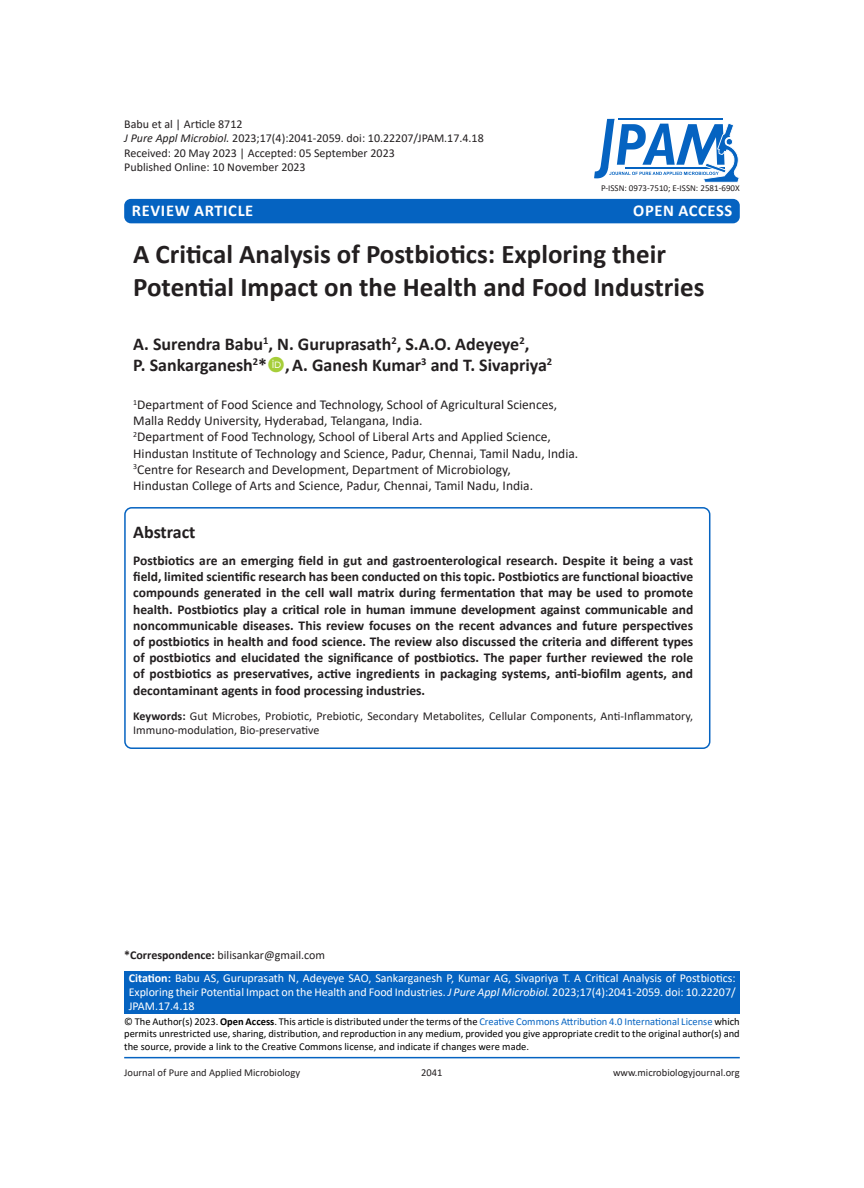
<style>
.page{position:relative;width:864px;height:1188px;background:#fff}
.page>*{position:absolute;margin:0;border:0;box-sizing:border-box;transform-origin:0 0}
.JPAM_Heading{font:700 27px/32.4px "Calibri";color:#231f20}
.JPAM_Author_Name{font:700 18px/21.6px "Calibri";color:#231f20}
.JPAM_ABSTRACT{font:700 18px "Calibri";color:#231f20}
.t1{font:700 16.5px "Calibri";letter-spacing:.04em;color:#fff}
.JPAM_ABSTRACT-2{font:700 13.5px/16.2px "Calibri";color:#231f20;text-align:justify}
.JPAM_Adds___Keys{font:13.5px "Calibri";color:#231f20}
.JPAM_ABSTRACT-3{font:12px/14.4px "Calibri";color:#231f20}
.JPAM_Body_text{font:12px/14.4px "Calibri";letter-spacing:-.005em;color:#fff;text-align:justify}
.JPAM_Body_text-2{font:12px "Calibri";color:#231f20}
.Body_text{font:10.5px/12.6px "Calibri";color:#000;text-align:justify}
.t2{font:10.5px "Calibri";color:#231f20}
.t3{font:9px "Calibri";color:#231f20}
.s1{font-style:italic}
.s2{font-weight:700}
.s3{color:#0563c1}
</style>
<div class="page">
<div style="left:124px;top:971px;width:616px;height:43px;background:#0563c1"></div>
<hr style="left:124px;top:1057px;width:616px;height:1px;background:#0563c1">
<div style="left:124px;top:199px;width:616px;height:24px;background:#0563c1;border-radius:7px"></div>
<svg style="left:594px;top:119px;width:145px;height:64px"></svg>
<div style="left:124px;top:507px;width:586px;height:242px;border:2px solid #0563c1;border-radius:7px"></div>
<p class="JPAM_ABSTRACT-3" style="left:124px;top:116px;width:120px">Babu et al | Article 8712</p>
<p class="JPAM_ABSTRACT-3" style="left:124px;top:131px;width:361px"><span class="s1">J Pure Appl Microbiol.</span> 2023;17(4):2041-2059. doi: 10.22207/JPAM.17.4.18</p>
<p class="JPAM_ABSTRACT-3" style="left:124px;top:145px;width:272px">Received: 20 May 2023 | Accepted: 05 September 2023</p>
<p class="JPAM_ABSTRACT-3" style="left:124px;top:160px;width:183px">Published Online: 10 November 2023</p>
<p class="t1" style="left:132px;top:198px;width:123px">REVIEW ARTICLE</p>
<p class="t1" style="left:633px;top:198px;width:101px">OPEN ACCESS</p>
<p class="t3" style="left:601px;top:182px;width:140px">P-ISSN: 0973-7510; E-ISSN: 2581-690X</p>
<p class="JPAM_Heading" style="left:133px;top:238px;width:573px">A Critical Analysis of Postbiotics: Exploring their<br>Potential Impact on the Health and Food Industries</p>
<p class="JPAM_Author_Name" style="left:133px;top:333px;width:421px">A. Surendra Babu<sup>1</sup>, N. Guruprasath<sup>2</sup>, S.A.O. Adeyeye<sup>2</sup>,<br>P. Sankarganesh<sup>2</sup>* ,A. Ganesh Kumar<sup>3</sup> and T. Sivapriya<sup>2</sup></p>
<p class="JPAM_Adds___Keys" style="left:133px;top:395px;width:425px"><sup>1</sup>Department of Food Science and Technology, School of Agricultural Sciences,</p>
<p class="JPAM_Adds___Keys" style="left:133px;top:411px;width:291px">Malla Reddy University, Hyderabad, Telangana, India.</p>
<p class="JPAM_Adds___Keys" style="left:133px;top:428px;width:419px"><sup>2</sup>Department of Food Technology, School of Liberal Arts and Applied Science,</p>
<p class="JPAM_Adds___Keys" style="left:133px;top:444px;width:447px">Hindustan Institute of Technology and Science, Padur, Chennai, Tamil Nadu, India.</p>
<p class="JPAM_Adds___Keys" style="left:133px;top:460px;width:379px"><sup>3</sup>Centre for Research and Development, Department of Microbiology,</p>
<p class="JPAM_Adds___Keys" style="left:133px;top:476px;width:401px">Hindustan College of Arts and Science, Padur, Chennai, Tamil Nadu, India.</p>
<p class="JPAM_ABSTRACT" style="left:133px;top:520px;width:64px">Abstract</p>
<p class="JPAM_ABSTRACT-2" style="left:133px;top:552px;width:562px">Postbiotics are an emerging field in gut and gastroenterological research. Despite it being a vast field, limited scientific research has been conducted on this topic. Postbiotics are functional bioactive compounds generated in the cell wall matrix during fermentation that may be used to promote health. Postbiotics play a critical role in human immune development against communicable and noncommunicable diseases. This review focuses on the recent advances and future perspectives of postbiotics in health and food science. The review also discussed the criteria and different types of postbiotics and elucidated the significance of postbiotics. The paper further reviewed the role of postbiotics as preservatives, active ingredients in packaging systems, anti-biofilm agents, and decontaminant agents in food processing industries.</p>
<p class="JPAM_ABSTRACT-3" style="left:133px;top:708px;width:561px"><span class="s2">Keywords:</span> Gut Microbes, Probiotic, Prebiotic, Secondary Metabolites, Cellular Components, Anti-Inflammatory,<br>Immuno-modulation, Bio-preservative</p>
<p class="JPAM_Body_text-2" style="left:124px;top:947px;width:202px"><span class="s2">*Correspondence:</span> bilisankar@gmail.com</p>
<p class="JPAM_Body_text" style="left:129px;top:970px;width:609px"><span class="s2">Citation:</span> Babu AS, Guruprasath N, Adeyeye SAO, Sankarganesh P, Kumar AG, Sivapriya T. A Critical Analysis of Postbiotics:<br>Exploring their Potential Impact on the Health and Food Industries. <span class="s1">J Pure Appl Microbiol.</span> 2023;17(4):2041-2059. doi: 10.22207/ JPAM.17.4.18</p>
<p class="Body_text" style="left:124px;top:1015px;width:617px">© The Author(s) 2023. <span class="s2">Open Access</span>. This article is distributed under the terms of the <span class="s3">Creative Commons Attribution 4.0 International License</span> which permits unrestricted use, sharing, distribution, and reproduction in any medium, provided you give appropriate credit to the original author(s) and the source, provide a link to the Creative Commons license, and indicate if changes were made.</p>
<p class="t2" style="left:124px;top:1065px;width:177px">Journal of Pure and Applied Microbiology</p>
<p class="t2" style="left:421px;top:1065px;width:23px">2041</p>
<p class="t2" style="left:613px;top:1065px;width:128px">www.microbiologyjournal.org</p>
</div>
